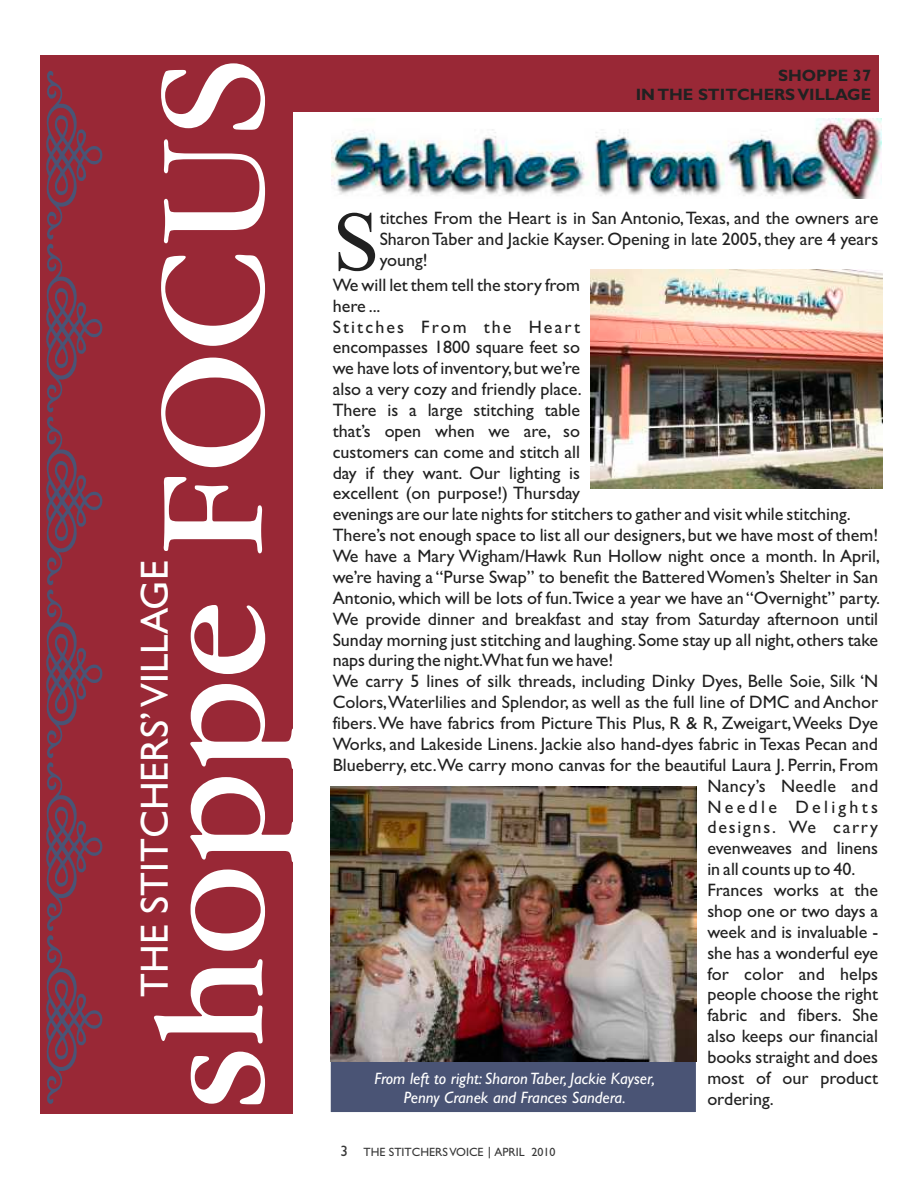
<style>
.page{position:relative;width:918px;height:1188px;background:#fff}
.page>*{position:absolute;margin:0;border:0;box-sizing:border-box;transform-origin:0 0}
.t1{font:155.85px "Garamond IT Cby BT";color:#fff}
.t2{font:84.45px "Times New Roman";color:#212121}
.t3{font:39.45px "Gill Sans";color:#fff}
.t4{font:18px/20.9px "Gill Sans";color:#212121}
.t5{font:18px "Gill Sans";letter-spacing:.12em;color:#212121}
.t6{font:18px "Gill Sans";letter-spacing:.02em;color:#212121}
.t7{font:18px "Gill Sans";letter-spacing:.1em;color:#212121}
.t8{font:18px "Gill Sans";letter-spacing:.185em;color:#212121}
.t9{font:italic 16.5px/19.2px "Gill Sans";color:#fff;text-align:center}
.t10{font:700 16.5px/19.2px "Gill Sans";color:#212121;text-align:right}
.t11{font:12px "Gill Sans";color:#383838}
.s1{font-size:15px}
.s2{font-family:"Verdana"}
</style>
<div class="page">
<div style="left:40px;top:55px;width:252px;height:1058px;background:#992836"></div>
<div style="left:292px;top:55px;width:586px;height:56px;background:#992836"></div>
<svg style="left:46px;top:71px;width:57px;height:1033px"></svg>
<img style="left:332px;top:119px;width:549px;height:80px">
<img style="left:591px;top:269px;width:292px;height:219px">
<div style="left:330px;top:786px;width:367px;height:326px;background:#4a5475"></div>
<img style="left:330px;top:787px;width:367px;height:275px">
<h1 class="t1" style="left:144px;top:1110px;width:1056px;rotate:-90deg">shoppe FOCUS</h1>
<h3 class="t3" style="left:140px;top:997px;width:438px;rotate:-90deg">THE STITCHERS’ VILLAGE</h3>
<p class="t10" style="left:636px;top:68px;width:237px">SHOPPE 37<br>IN THE STITCHERS VILLAGE</p>
<p class="t4" style="left:380px;top:210px;width:500px">titches From the Heart is in San Antonio,Texas, and the owners are<br>Sharon Taber and Jackie Kayser. Opening in late 2005,they are 4 years</p>
<h2 class="t2" style="left:333px;top:211px;width:48px">S</h2>
<p class="t4" style="left:333px;top:250px;width:249px;line-height:24.6px;text-indent:47px">young!<br>We will let them tell the story from</p>
<p class="t4" style="left:333px;top:297px;width:49px">here ...</p>
<p class="t5" style="left:333px;top:320px;width:249px">Stitches From the Heart</p>
<p class="t4" style="left:333px;top:339px;width:249px">encompasses 1800 square feet so</p>
<p class="t4" style="left:333px;top:360px;width:249px">we have lots of inventory,but we’re</p>
<p class="t4" style="left:333px;top:381px;width:251px">also a very cozy and friendly place.</p>
<p class="t4" style="left:333px;top:401px;width:249px">There is a large stitching table</p>
<p class="t4" style="left:333px;top:422px;width:249px">that’s open when we are, so</p>
<p class="t4" style="left:333px;top:443px;width:249px">customers can come and stitch all</p>
<p class="t4" style="left:333px;top:464px;width:249px">day if they want. Our lighting is</p>
<p class="t4" style="left:333px;top:485px;width:249px">excellent (on purpose!) Thursday</p>
<p class="t4" style="left:333px;top:506px;width:520px">evenings are our late nights for stitchers to gather and visit while stitching.</p>
<p class="t4" style="left:333px;top:527px;width:547px">There’s not enough space to list all our designers,but we have most of them!</p>
<p class="t4" style="left:333px;top:548px;width:549px">We have a Mary Wigham/Hawk Run Hollow night once a month. In April,</p>
<p class="t4" style="left:333px;top:568px;width:547px">we’re having a “Purse Swap” to benefit the Battered Women’s Shelter in San</p>
<p class="t4" style="left:333px;top:589px;width:549px">Antonio,which will be lots of fun.Twice a year we have an “Overnight” party.</p>
<p class="t4" style="left:333px;top:610px;width:547px">We provide dinner and breakfast and stay from Saturday afternoon until</p>
<p class="t4" style="left:333px;top:631px;width:547px">Sunday morning just stitching and laughing.Some stay up all night,others take</p>
<p class="t4" style="left:333px;top:652px;width:282px">naps during the night.What fun we have!</p>
<p class="t4" style="left:333px;top:673px;width:547px">We carry 5 lines of silk threads, including Dinky Dyes, Belle Soie, Silk ‘N</p>
<p class="t4" style="left:333px;top:694px;width:547px">Colors,Waterlilies and Splendor, as well as the full line of DMC and Anchor</p>
<p class="t4" style="left:333px;top:715px;width:547px">fibers.We have fabrics from Picture This Plus, R &amp; R, Zweigart,Weeks Dye</p>
<p class="t4" style="left:333px;top:735px;width:547px">Works, and Lakeside Linens. Jackie also hand-dyes fabric in Texas Pecan and</p>
<p class="t4" style="left:333px;top:756px;width:547px">Blueberry, etc.We carry mono canvas for the beautiful Laura J. Perrin, From</p>
<p class="t6" style="left:707px;top:779px;width:172px">Nancy’s Needle and</p>
<p class="t8" style="left:707px;top:800px;width:172px">Needle Delights</p>
<p class="t7" style="left:707px;top:821px;width:172px">designs. We carry</p>
<p class="t4" style="left:707px;top:840px;width:172px">evenweaves and linens</p>
<p class="t4" style="left:707px;top:861px;width:150px">in all counts up to 40.</p>
<p class="t4" style="left:707px;top:882px;width:172px">Frances works at the</p>
<p class="t4" style="left:707px;top:902px;width:172px">shop one or two days a</p>
<p class="t4" style="left:707px;top:923px;width:172px">week and is invaluable -</p>
<p class="t4" style="left:707px;top:944px;width:172px">she has a wonderful eye</p>
<p class="t4" style="left:707px;top:965px;width:172px">for color and helps</p>
<p class="t4" style="left:707px;top:986px;width:172px">people choose the right</p>
<p class="t4" style="left:707px;top:1007px;width:172px">fabric and fibers. She</p>
<p class="t4" style="left:707px;top:1028px;width:172px">also keeps our financial</p>
<p class="t4" style="left:707px;top:1049px;width:172px">books straight and does</p>
<p class="t4" style="left:707px;top:1069px;width:172px">most of our product</p>
<p class="t4" style="left:707px;top:1090px;width:68px">ordering.</p>
<p class="t9" style="left:374px;top:1071px;width:282px">From left to right: Sharon Taber, Jackie Kayser,<br>Penny Cranek and Frances Sandera.</p>
<p class="t11" style="left:341px;top:1148px;width:216px"><span class="s1">3</span> THE STITCHERS VOICE <span class="s2">|</span> APRIL 2010</p>
</div>
